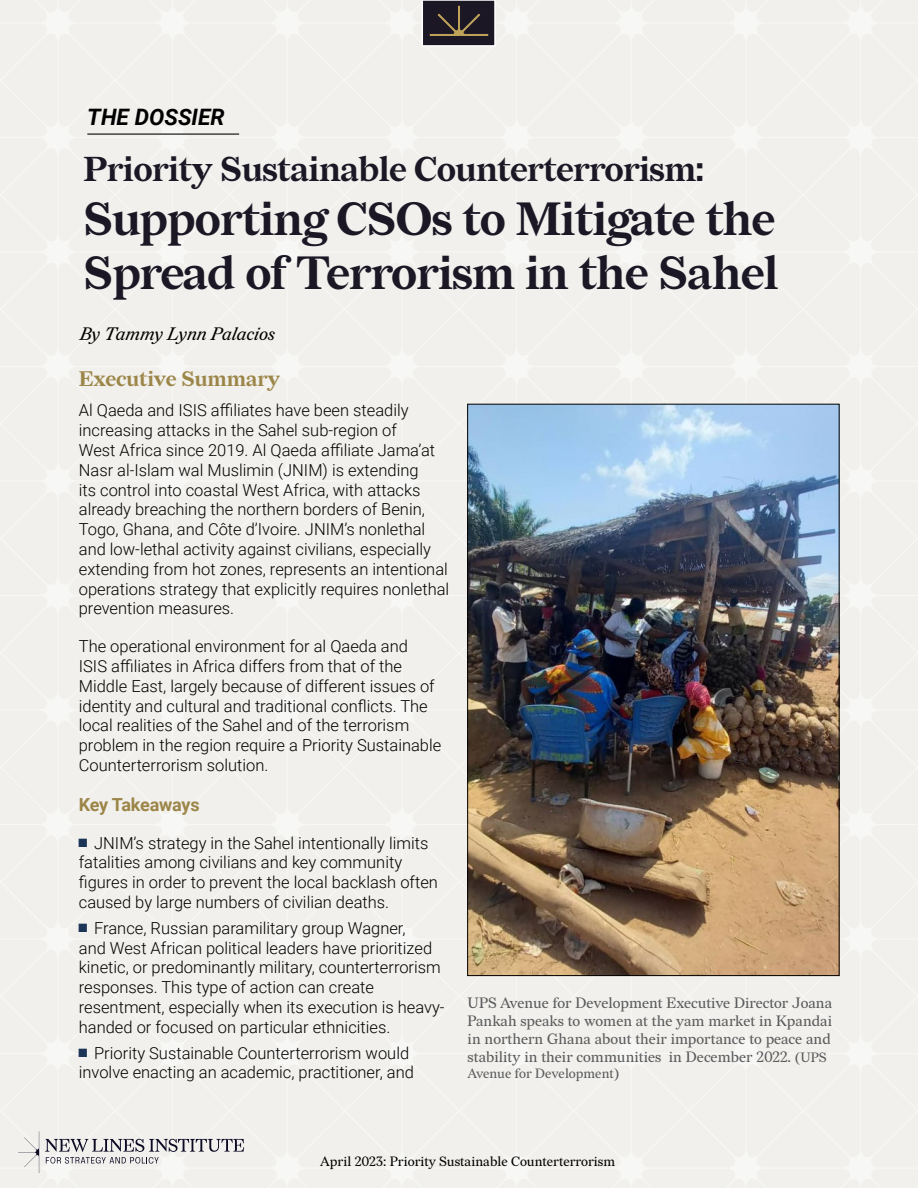
<style>
.page{position:relative;width:918px;height:1188px;background:#f1f0ec}
.page>*{position:absolute;margin:0;border:0;box-sizing:border-box;transform-origin:0 0}
.t1{font:700 46.5px/54px "Redaction";letter-spacing:-.02em;color:#1b1725}
.t2{font:700 34.5px "Redaction";letter-spacing:-.02em;color:#1b1725}
.t3{font:italic 700 22.65px "Roboto";color:#000}
.t4{font:700 21px "Redaction";letter-spacing:-.01em;color:#9c8548}
.t5{font:italic 18px "Redaction";color:#000}
.t6{font:700 18px "Roboto";letter-spacing:-.015em;color:#9c8548}
.t7{font:300 16.5px/19.8px "Roboto";color:#000}
.t8{font:15px/18px "Redaction";color:#58595b;text-align:justify}
.t9{font:13.5px "Redaction";color:#000}
.t10{font:13.5px "Redaction";color:#58595b}
.s1{font-family:"Arial Narrow";font-weight:400;font-size:18px;color:#1c3557}
.s2{font-size:13.5px}
</style>
<div class="page">
<div style="left:422px;top:0;width:73px;height:46px;background:#1b1725"></div>
<div style="left:422px;top:0;width:74px;height:47px;border:2px solid #fff"></div>
<svg style="left:429px;top:5px;width:60px;height:31px"></svg>
<svg style="left:18px;top:1131px;width:21px;height:42px"></svg>
<svg style="left:45px;top:1139px;width:199px;height:25px;background:#c5c4c6"></svg>
<hr style="left:87px;top:134px;width:152px;height:1px;background:#000">
<img style="left:469px;top:406px;width:368px;height:568px">
<h3 class="t3" style="left:87px;top:101px;width:139px">THE DOSSIER</h3>
<h2 class="t2" style="left:83px;top:148px;width:622px">Priority Sustainable Counterterrorism:</h2>
<h1 class="t1" style="left:83px;top:192px;width:697px">Supporting CSOs to Mitigate the<br>Spread of Terrorism in the Sahel</h1>
<p class="t5" style="left:80px;top:323px;width:196px">By Tammy Lynn Palacios</p>
<p class="t4" style="left:79px;top:366px;width:203px">Executive Summary</p>
<p class="t7" style="left:79px;top:400px;width:372px">Al Qaeda and ISIS affiliates have been steadily increasing attacks in the Sahel sub-region of<br>West Africa since 2019. Al Qaeda affiliate Jama’at Nasr al-Islam wal Muslimin (JNIM) is extending<br>its control into coastal West Africa, with attacks already breaching the northern borders of Benin, Togo, Ghana, and Côte d’Ivoire. JNIM’s nonlethal and low-lethal activity against civilians, especially extending from hot zones, represents an intentional operations strategy that explicitly requires nonlethal prevention measures.</p>
<p class="t7" style="left:79px;top:636px;width:364px">The operational environment for al Qaeda and<br>ISIS affiliates in Africa differs from that of the Middle East, largely because of different issues of identity and cultural and traditional conflicts. The local realities of the Sahel and of the terrorism problem in the region require a Priority Sustainable Counterterrorism solution.</p>
<p class="t6" style="left:79px;top:792px;width:122px">Key Takeaways</p>
<p class="t7" style="left:79px;top:832px;width:361px"><span class="s1">■</span> JNIM’s strategy in the Sahel intentionally limits fatalities among civilians and key community figures in order to prevent the local backlash often caused by large numbers of civilian deaths.</p>
<p class="t7" style="left:79px;top:917px;width:367px"><span class="s1">■</span> France, Russian paramilitary group Wagner,<br>and West African political leaders have prioritized kinetic, or predominantly military, counterterrorism responses. This type of action can create resentment, especially when its execution is heavy&shy;handed or focused on particular ethnicities.</p>
<p class="t7" style="left:79px;top:1042px;width:337px"><span class="s1">■</span> Priority Sustainable Counterterrorism would involve enacting an academic, practitioner, and</p>
<p class="t8" style="left:468px;top:994px;width:366px">UPS Avenue for Development Executive Director Joana Pankah speaks to women at the yam market in Kpandai in northern Ghana about their importance to peace and stability in their communities in December 2022. <span class="s2">(UPS</span></p>
<p class="t10" style="left:468px;top:1065px;width:153px">Avenue for Development)</p>
<p class="t9" style="left:320px;top:1153px;width:296px">April 2023: Priority Sustainable Counterterrorism</p>
</div>
